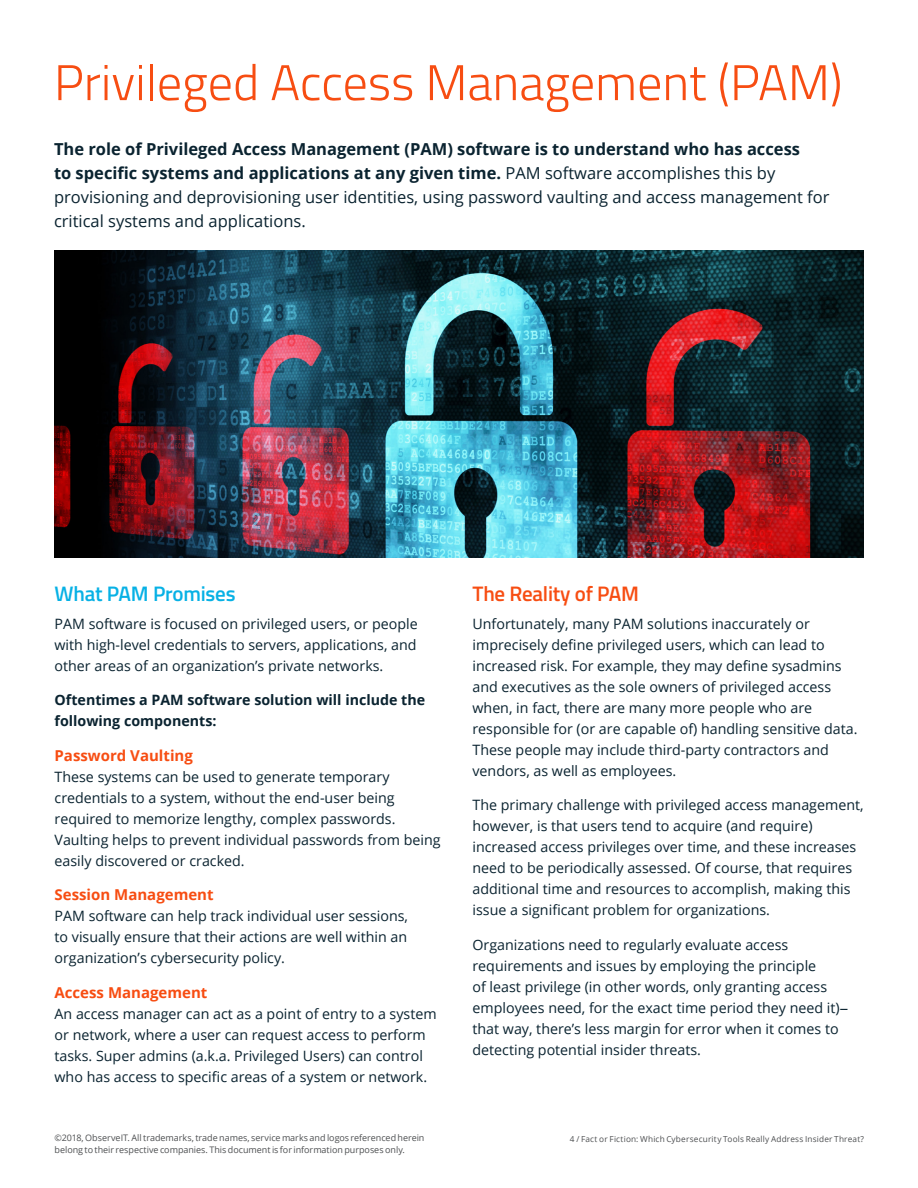
<style>
.page{position:relative;width:918px;height:1188px;background:#fff}
.page>*{position:absolute;margin:0;border:0;box-sizing:border-box;transform-origin:0 0}
.large_header{font:300 50.25px "Titillium";color:#f74d12}
.subheader{font:600 21px "Titillium";letter-spacing:-.01em;color:#07b1e5}
.subheader-2{font:600 21px "Titillium";letter-spacing:-.01em;color:#f74d12}
.lead_in{font:16.5px/24px "Open Sans";color:#0a2330}
.orange_title{font:700 15px "Open Sans";color:#f74d12}
.body_copy{font:14.25px/21px "Open Sans";color:#0a2330}
.orange_title-2{font:14.25px/21px "Open Sans";color:#0a2330}
.body_copy-2{font:700 14.25px/21px "Open Sans";color:#0a2330}
.Footer_Document_Titl{font:9px/12px "Open Sans";letter-spacing:-.005em;color:#4e5052}
.Footer_Document_Titl-2{font:8.25px "Open Sans";letter-spacing:.02em;color:#4e5052}
.s1{font-weight:700}
.s2{font-family:"Univers LT Std"}
</style>
<div class="page">
<img style="left:55px;top:251px;width:809px;height:306px">
<p class="large_header" style="left:54px;top:46px;width:790px">Privileged Access Management (PAM)</p>
<p class="lead_in" style="left:54px;top:137px;width:777px"><span class="s1">The role of Privileged Access Management (PAM) software is to understand who has access<br>to specific systems and applications at any given time.</span> PAM software accomplishes this by provisioning and deprovisioning user identities, using password vaulting and access management for critical systems and applications.</p>
<p class="subheader" style="left:55px;top:578px;width:183px">What PAM Promises</p>
<p class="body_copy" style="left:55px;top:613px;width:365px;text-align:justify">PAM software is focused on privileged users, or people with high-level credentials to servers, applications, and other areas of an organization’s private networks.</p>
<p class="body_copy-2" style="left:55px;top:689px;width:372px">Oftentimes a PAM software solution will include the following components:</p>
<p class="orange_title" style="left:55px;top:745px;width:140px">Password Vaulting</p>
<p class="orange_title-2" style="left:55px;top:766px;width:388px">These systems can be used to generate temporary credentials to a system, without the end-user being required to memorize lengthy, complex passwords.<br>Vaulting helps to prevent individual passwords from being easily discovered or cracked.</p>
<p class="orange_title" style="left:55px;top:884px;width:161px">Session Management</p>
<p class="orange_title-2" style="left:55px;top:905px;width:355px;text-align:justify">PAM software can help track individual user sessions, to visually ensure that their actions are well within an organization’s cybersecurity policy.</p>
<p class="orange_title" style="left:55px;top:982px;width:154px">Access Management</p>
<p class="orange_title-2" style="left:55px;top:1003px;width:384px">An access manager can act as a point of entry to a system or network, where a user can request access to perform tasks. Super admins (a.k.a. Privileged Users) can control who has access to specific areas of a system or network.</p>
<p class="subheader-2" style="left:472px;top:578px;width:168px">The Reality of PAM</p>
<p class="body_copy" style="left:472px;top:613px;width:387px">Unfortunately, many PAM solutions inaccurately or imprecisely define privileged users, which can lead to increased risk. For example, they may define sysadmins and executives as the sole owners of privileged access when, in fact, there are many more people who are responsible for (or are capable of) handling sensitive data.<br>These people may include third-party contractors and vendors, as well as employees.</p>
<p class="body_copy" style="left:472px;top:794px;width:393px">The primary challenge with privileged access management, however, is that users tend to acquire (and require) increased access privileges over time, and these increases need to be periodically assessed. Of course, that requires additional time and resources to accomplish, making this issue a significant problem for organizations.</p>
<p class="body_copy" style="left:472px;top:934px;width:377px">Organizations need to regularly evaluate access requirements and issues by employing the principle<br>of least privilege (in other words, only granting access employees need, for the exact time period they need it)<span class="s2">− </span>that way, there’s less margin for error when it comes to detecting potential insider threats.</p>
<p class="Footer_Document_Titl" style="left:55px;top:1131px;width:371px">©2018, ObserveIT. All trademarks, trade names, service marks and logos referenced herein belong to their respective companies. This document is for information purposes only.</p>
<p class="Footer_Document_Titl-2" style="left:570px;top:1133px;width:296px">4 / Fact or Fiction: Which Cybersecurity Tools Really Address Insider Threat?</p>
</div>
